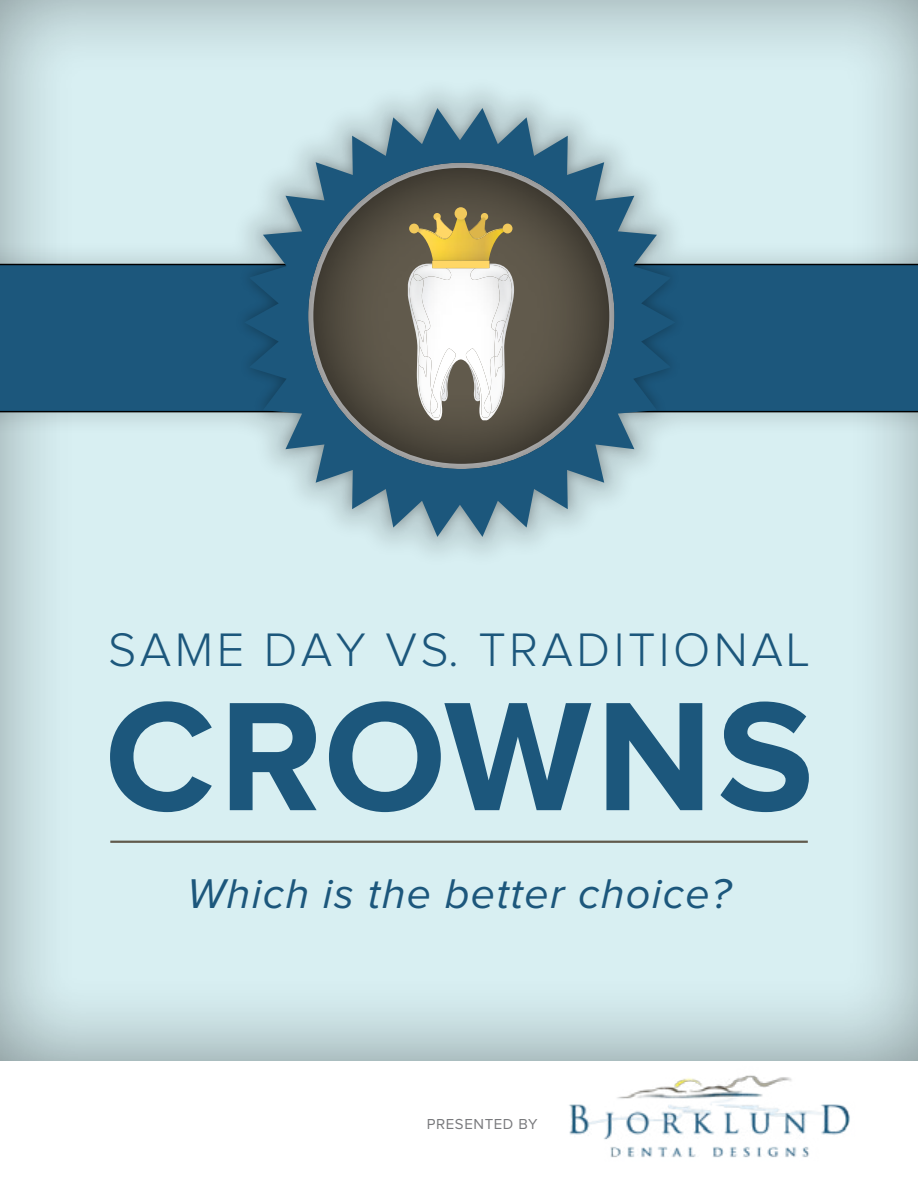
<style>
.page{position:relative;width:918px;height:1188px;background:#fff}
.page>*{position:absolute;margin:0;border:0;box-sizing:border-box;transform-origin:0 0}
.t1{font:700 160.5px "Proxima Nova";letter-spacing:.025em;color:#1c577c}
.t2{font:300 48.75px "Proxima Nova";letter-spacing:.07em;color:#1c577c}
.t3{font:italic 43.2px "Proxima Nova";letter-spacing:.03em;color:#1c577c}
.t4{font:15px "Proxima Nova";letter-spacing:.04em;color:#797a7d}
</style>
<div class="page">
<div style="left:0;top:0;width:918px;height:1062px;background:#000;opacity:.42"></div>
<div style="left:0;top:75px;width:918px;height:494px;background:#000;opacity:.12"></div>
<div style="left:0;top:264px;width:918px;height:148px;background:#1c577c"></div>
<div style="left:233px;top:97px;width:453px;height:451px;background:#000;opacity:.32"></div>
<svg style="left:244px;top:108px;width:432px;height:429px;background:#89acbb"></svg>
<div style="left:295px;top:153px;width:333px;height:318px;background:#000;opacity:.75"></div>
<hr style="left:110px;top:841px;width:698px;height:2px;background:#615a4c">
<img style="left:408px;top:264px;width:105px;height:156px">
<img style="left:413px;top:265px;width:38px;height:15px">
<img style="left:470px;top:265px;width:38px;height:15px">
<img style="left:488px;top:346px;width:15px;height:67px">
<img style="left:409px;top:276px;width:23px;height:54px">
<svg style="left:413px;top:275px;width:10px;height:6px"></svg>
<img style="left:490px;top:276px;width:23px;height:54px">
<svg style="left:499px;top:275px;width:9px;height:6px"></svg>
<img style="left:418px;top:346px;width:16px;height:67px">
<img style="left:466px;top:349px;width:24px;height:69px">
<img style="left:482px;top:392px;width:10px;height:21px">
<img style="left:431px;top:349px;width:25px;height:69px">
<img style="left:430px;top:392px;width:9px;height:21px">
<img style="left:417px;top:324px;width:10px;height:33px">
<img style="left:416px;top:321px;width:10px;height:21px">
<img style="left:419px;top:346px;width:8px;height:31px">
<img style="left:494px;top:324px;width:11px;height:40px">
<img style="left:495px;top:346px;width:8px;height:31px">
<img style="left:496px;top:321px;width:9px;height:21px">
<img style="left:414px;top:239px;width:94px;height:22px">
<svg style="left:409px;top:207px;width:104px;height:32px;background:#95824a"></svg>
<svg style="left:432px;top:261px;width:57px;height:8px"></svg>
<img style="left:544px;top:1053px;width:329px;height:105px">
<p class="t2" style="left:108px;top:627px;width:703px">SAME DAY VS. TRADITIONAL</p>
<h1 class="t1" style="left:105px;top:683px;width:710px">CROWNS</h1>
<p class="t3" style="left:187px;top:874px;width:545px">Which is the better choice?</p>
<p class="t4" style="left:427px;top:1117px;width:112px">PRESENTED BY</p>
</div>
